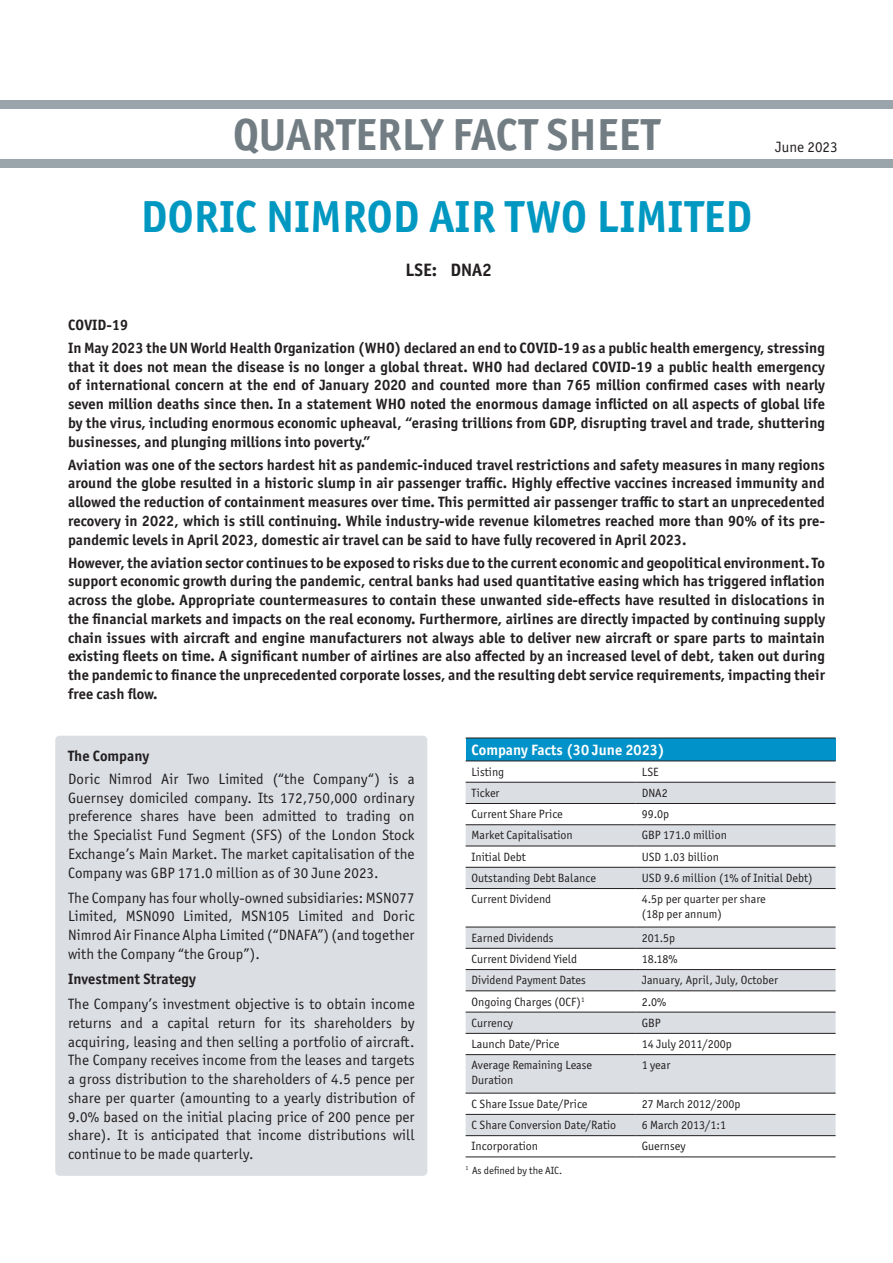
<style>
.page{position:relative;width:893px;height:1263px;background:#fff}
.page>*{position:absolute;margin:0;border:0;box-sizing:border-box;transform-origin:0 0}
.Titel_2{font:700 45px "Officina Sans ITC Std";letter-spacing:.005em;color:#0098c1}
.Titel_1{font:700 45px "Officina Sans ITC Std";color:#717d83}
.LSE{font:700 18px "Officina Sans ITC Std";color:#231f20}
.Titel_4_Schwarz{font:700 15px/18.8px "Officina Sans ITC Std";letter-spacing:.005em;color:#231f20;text-align:justify}
.Fließtext{font:15px/18.8px "Officina Sans ITC Std";letter-spacing:.005em;color:#231f20;text-align:justify}
.Tabelle_Titel{font:700 15px "Officina Sans ITC Std";letter-spacing:.005em;color:#fff}
.Fließtext-2{font:700 15px "Officina Sans ITC Std";letter-spacing:.005em;color:#231f20}
.Datum{font:15px "Officina Sans ITC Std";letter-spacing:.005em;color:#231f20}
.Disclaimer_Fließtext{font:12px/15px "Officina Sans ITC Std";color:#231f20}
.Tabelle_Fließtext{font:12px "Officina Sans ITC Std";letter-spacing:.005em;color:#231f20}
.Fußnote{font:10.5px "Officina Sans ITC Std";color:#231f20}
</style>
<div class="page">
<div style="left:0;top:100px;width:893px;height:8px;background:#99a4ab"></div>
<div style="left:0;top:159px;width:893px;height:9px;background:#99a4ab"></div>
<div style="left:55px;top:736px;width:372px;height:440px;background:#dbdfe3;border-radius:4px"></div>
<div style="left:466px;top:738px;width:370px;height:23px;background:#0092c8"></div>
<svg style="left:466px;top:781px;width:370px;height:376px"></svg>
<svg style="left:466px;top:783px;width:370px;height:352px;fill:#dbdfe3"></svg>
<hr style="left:466px;top:738px;width:170px;height:1px;background:#231f20">
<hr style="left:636px;top:738px;width:200px;height:1px;background:#231f20">
<hr style="left:466px;top:761px;width:170px;height:1px;background:#231f20">
<hr style="left:636px;top:761px;width:200px;height:1px;background:#231f20">
<hr style="left:466px;top:782px;width:170px;height:1px;background:#231f20">
<hr style="left:636px;top:782px;width:200px;height:1px;background:#231f20">
<hr style="left:466px;top:803px;width:170px;height:1px;background:#231f20">
<hr style="left:636px;top:803px;width:200px;height:1px;background:#231f20">
<hr style="left:466px;top:824px;width:170px;height:1px;background:#231f20">
<hr style="left:636px;top:824px;width:200px;height:1px;background:#231f20">
<hr style="left:466px;top:846px;width:170px;height:1px;background:#231f20">
<hr style="left:636px;top:846px;width:200px;height:1px;background:#231f20">
<hr style="left:466px;top:867px;width:170px;height:1px;background:#231f20">
<hr style="left:636px;top:867px;width:200px;height:1px;background:#231f20">
<hr style="left:466px;top:888px;width:170px;height:1px;background:#231f20">
<hr style="left:636px;top:888px;width:200px;height:1px;background:#231f20">
<hr style="left:466px;top:927px;width:170px;height:1px;background:#231f20">
<hr style="left:636px;top:927px;width:200px;height:1px;background:#231f20">
<hr style="left:466px;top:948px;width:170px;height:1px;background:#231f20">
<hr style="left:636px;top:948px;width:200px;height:1px;background:#231f20">
<hr style="left:466px;top:969px;width:170px;height:1px;background:#231f20">
<hr style="left:636px;top:969px;width:200px;height:1px;background:#231f20">
<hr style="left:466px;top:990px;width:170px;height:1px;background:#231f20">
<hr style="left:636px;top:990px;width:200px;height:1px;background:#231f20">
<hr style="left:466px;top:1012px;width:170px;height:1px;background:#231f20">
<hr style="left:636px;top:1012px;width:200px;height:1px;background:#231f20">
<hr style="left:466px;top:1033px;width:170px;height:1px;background:#231f20">
<hr style="left:636px;top:1033px;width:200px;height:1px;background:#231f20">
<hr style="left:466px;top:1054px;width:170px;height:1px;background:#231f20">
<hr style="left:636px;top:1054px;width:200px;height:1px;background:#231f20">
<hr style="left:466px;top:1093px;width:170px;height:1px;background:#231f20">
<hr style="left:636px;top:1093px;width:200px;height:1px;background:#231f20">
<hr style="left:466px;top:1114px;width:170px;height:1px;background:#231f20">
<hr style="left:636px;top:1114px;width:200px;height:1px;background:#231f20">
<hr style="left:466px;top:1135px;width:170px;height:1px;background:#231f20">
<hr style="left:636px;top:1135px;width:200px;height:1px;background:#231f20">
<hr style="left:466px;top:1157px;width:170px;height:1px;background:#231f20">
<hr style="left:636px;top:1157px;width:200px;height:1px;background:#231f20">
<p class="Titel_1" style="left:233px;top:107px;width:428px">QUARTERLY FACT SHEET</p>
<p class="Titel_2" style="left:141px;top:189px;width:613px">DORIC NIMROD AIR TWO LIMITED</p>
<p class="LSE" style="left:405px;top:259px;width:88px">LSE: DNA2</p>
<p class="Datum" style="left:775px;top:139px;width:64px">June 2023</p>
<p class="Titel_4_Schwarz" style="left:68px;top:315px;width:62px">COVID-19</p>
<p class="Titel_4_Schwarz" style="left:68px;top:338px;width:758px">In May 2023 the UN World Health Organization (WHO) declared an end to COVID-19 as a public health emergency, stressing that it does not mean the disease is no longer a global threat. WHO had declared COVID-19 a public health emergency of international concern at the end of January 2020 and counted more than 765 million confirmed cases with nearly seven million deaths since then. In a statement WHO noted the enormous damage inflicted on all aspects of global life by the virus, including enormous economic upheaval, “erasing trillions from GDP, disrupting travel and trade, shuttering businesses, and plunging millions into poverty.”</p>
<p class="Titel_4_Schwarz" style="left:68px;top:455px;width:758px">Aviation was one of the sectors hardest hit as pandemic-induced travel restrictions and safety measures in many regions around the globe resulted in a historic slump in air passenger traffic. Highly effective vaccines increased immunity and allowed the reduction of containment measures over time. This permitted air passenger traffic to start an unprecedented recovery in 2022, which is still continuing. While industry-wide revenue kilometres reached more than 90% of its pre&shy;pandemic levels in April 2023, domestic air travel can be said to have fully recovered in April 2023.</p>
<p class="Titel_4_Schwarz" style="left:68px;top:553px;width:758px">However, the aviation sector continues to be exposed to risks due to the current economic and geopolitical environment. To support economic growth during the pandemic, central banks had used quantitative easing which has triggered inflation across the globe. Appropriate countermeasures to contain these unwanted side-effects have resulted in dislocations in the financial markets and impacts on the real economy. Furthermore, airlines are directly impacted by continuing supply chain issues with aircraft and engine manufacturers not always able to deliver new aircraft or spare parts to maintain existing fleets on time. A significant number of airlines are also affected by an increased level of debt, taken out during the pandemic to finance the unprecedented corporate losses, and the resulting debt service requirements, impacting their free cash flow.</p>
<p class="Titel_4_Schwarz" style="left:68px;top:746px;width:82px">The Company</p>
<p class="Fließtext" style="left:68px;top:769px;width:348px">Doric Nimrod Air Two Limited (“the Company“) is a Guernsey domiciled company. Its 172,750,000 ordinary preference shares have been admitted to trading on the Specialist Fund Segment (SFS) of the London Stock Exchange’s Main Market. The market capitalisation of the Company was GBP 171.0 million as of 30 June 2023.</p>
<p class="Fließtext" style="left:68px;top:888px;width:348px">The Company has four wholly-owned subsidiaries: MSN077<br>Limited, MSN090 Limited, MSN105 Limited and Doric Nimrod Air Finance Alpha Limited (“DNAFA”) (and together with the Company “the Group”).</p>
<p class="Fließtext-2" style="left:68px;top:970px;width:129px">Investment Strategy</p>
<p class="Fließtext" style="left:68px;top:995px;width:348px">The Company’s investment objective is to obtain income returns and a capital return for its shareholders by acquiring, leasing and then selling a portfolio of aircraft.<br>The Company receives income from the leases and targets a gross distribution to the shareholders of 4.5 pence per share per quarter (amounting to a yearly distribution of 9.0% based on the initial placing price of 200 pence per share). It is anticipated that income distributions will continue to be made quarterly.</p>
<p class="Tabelle_Titel" style="left:472px;top:740px;width:195px">Company Facts (30 June 2023)</p>
<p class="Disclaimer_Fließtext" style="left:472px;top:764px;width:34px">Listing</p>
<p class="Disclaimer_Fließtext" style="left:642px;top:764px;width:19px">LSE</p>
<p class="Disclaimer_Fließtext" style="left:472px;top:785px;width:29px">Ticker</p>
<p class="Disclaimer_Fließtext" style="left:642px;top:785px;width:28px">DNA2</p>
<p class="Disclaimer_Fließtext" style="left:472px;top:806px;width:93px">Current Share Price</p>
<p class="Disclaimer_Fließtext" style="left:642px;top:806px;width:29px">99.0p</p>
<p class="Disclaimer_Fließtext" style="left:472px;top:828px;width:103px">Market Capitalisation</p>
<p class="Disclaimer_Fließtext" style="left:642px;top:828px;width:87px">GBP 171.0 million</p>
<p class="Disclaimer_Fließtext" style="left:472px;top:849px;width:56px">Initial Debt</p>
<p class="Disclaimer_Fließtext" style="left:642px;top:849px;width:79px">USD 1.03 billion</p>
<p class="Disclaimer_Fließtext" style="left:472px;top:870px;width:126px">Outstanding Debt Balance</p>
<p class="Tabelle_Fließtext" style="left:642px;top:871px;width:172px">USD 9.6 million (1% of Initial Debt)</p>
<p class="Disclaimer_Fließtext" style="left:472px;top:892px;width:81px">Current Dividend</p>
<p class="Disclaimer_Fließtext" style="left:642px;top:892px;width:126px">4.5p per quarter per share (18p per annum)</p>
<p class="Disclaimer_Fließtext" style="left:472px;top:930px;width:83px">Earned Dividends</p>
<p class="Disclaimer_Fließtext" style="left:642px;top:930px;width:35px">201.5p</p>
<p class="Disclaimer_Fließtext" style="left:472px;top:951px;width:107px">Current Dividend Yield</p>
<p class="Disclaimer_Fließtext" style="left:642px;top:951px;width:38px">18.18%</p>
<p class="Disclaimer_Fließtext" style="left:472px;top:973px;width:116px">Dividend Payment Dates</p>
<p class="Disclaimer_Fließtext" style="left:642px;top:973px;width:138px">January, April, July, October</p>
<p class="Disclaimer_Fließtext" style="left:472px;top:994px;width:114px">Ongoing Charges (OCF)<sup>1</sup></p>
<p class="Disclaimer_Fließtext" style="left:642px;top:994px;width:26px">2.0%</p>
<p class="Disclaimer_Fließtext" style="left:472px;top:1015px;width:43px">Currency</p>
<p class="Disclaimer_Fließtext" style="left:642px;top:1015px;width:20px">GBP</p>
<p class="Disclaimer_Fließtext" style="left:472px;top:1036px;width:89px">Launch Date/Price</p>
<p class="Disclaimer_Fließtext" style="left:642px;top:1036px;width:92px">14 July 2011/200p</p>
<p class="Disclaimer_Fließtext" style="left:472px;top:1058px;width:122px">Average Remaining Lease<br>Duration</p>
<p class="Disclaimer_Fließtext" style="left:642px;top:1058px;width:30px">1 year</p>
<p class="Disclaimer_Fließtext" style="left:472px;top:1096px;width:117px">C Share Issue Date/Price</p>
<p class="Disclaimer_Fließtext" style="left:642px;top:1096px;width:100px">27 March 2012/200p</p>
<p class="Disclaimer_Fließtext" style="left:472px;top:1117px;width:146px">C Share Conversion Date/Ratio</p>
<p class="Disclaimer_Fließtext" style="left:642px;top:1117px;width:86px">6 March 2013/1:1</p>
<p class="Disclaimer_Fließtext" style="left:472px;top:1139px;width:68px">Incorporation</p>
<p class="Disclaimer_Fließtext" style="left:642px;top:1139px;width:45px">Guernsey</p>
<p class="Fußnote" style="left:466px;top:1164px;width:98px"><sup>1</sup> As defined by the AIC.</p>
</div>
